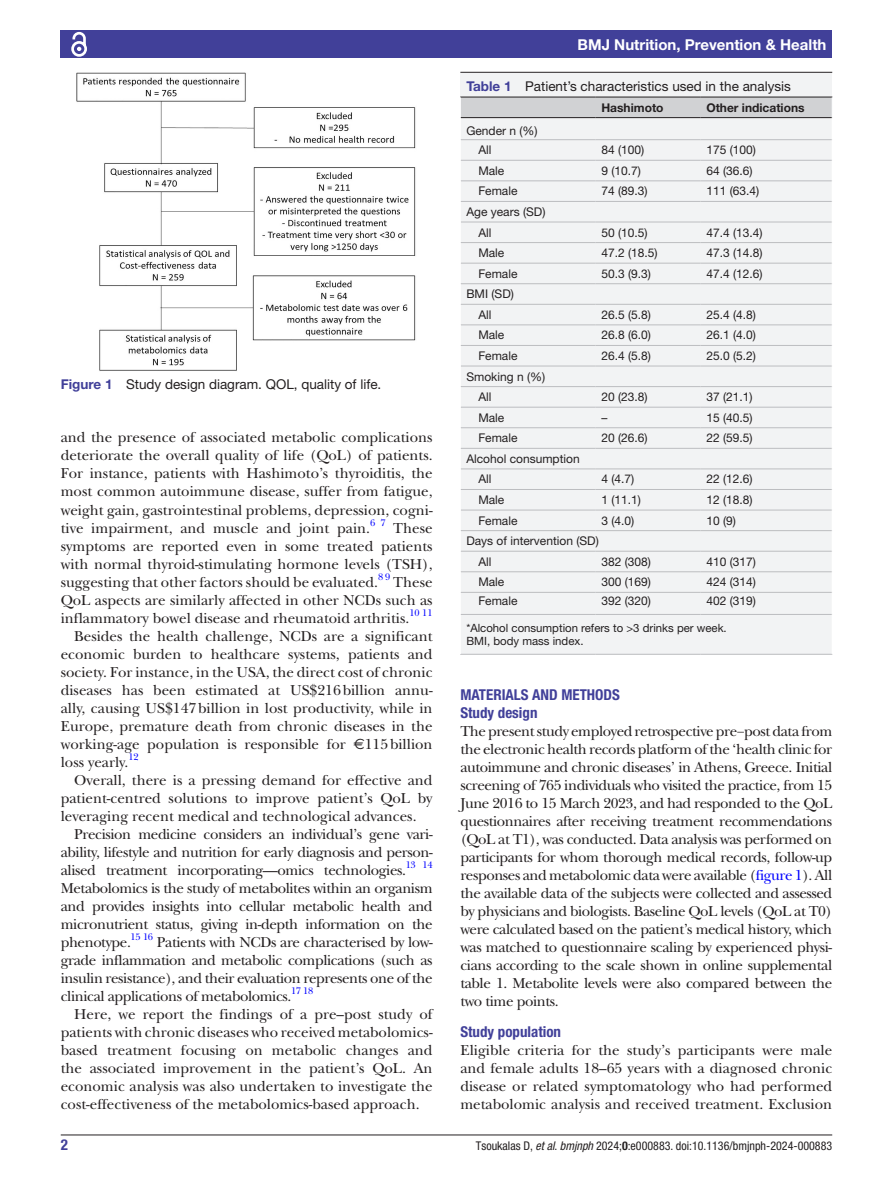
<style>
.page{position:relative;width:893px;height:1191px;background:#fff}
.page>*{position:absolute;margin:0;border:0;box-sizing:border-box;transform-origin:0 0}
.t1{font:15px/18px "New Baskerville";color:#231f20;text-align:justify}
.t2{font:700 condensed 15px/18px "Helvetica Neue LT Std";color:#414099}
.t3{font:700 15px "Helvetica Neue LT Std";color:#fff}
.t4{font:13.5px "Helvetica Neue LT Std";color:#231f20}
.t5{font:12px/20.5px "Helvetica Neue LT Std";color:#231f20}
.t6{font:condensed 12px "Helvetica Neue LT Std";color:#231f20}
.t7{font:700 12px "Helvetica Neue LT Std";color:#231f20}
.t8{font:11.4px/13.6px "Helvetica Neue LT Std";color:#231f20}
.t9{font:9.9px "New Baskerville";letter-spacing:-.025em;color:#00f}
.s1{font-weight:700;color:#414099}
.s2{color:#00f}
.s3{font-style:italic}
.s4{font-weight:700}
</style>
<div class="page">
<hr style="left:61px;top:1134px;width:771px;height:1px;background:#231f20">
<div style="left:61px;top:31px;width:771px;height:27px;background:#414099"></div>
<svg style="left:71px;top:31px;width:16px;height:26px"></svg>
<img style="left:77px;top:73px;width:339px;height:298px">
<div style="left:460px;top:73px;width:372px;height:581px;background:#f2f3f4"></div>
<hr style="left:460px;top:72px;width:372px;height:1px;background:#231f20">
<hr style="left:460px;top:614px;width:135px;height:1px;background:#bcbdc0">
<hr style="left:595px;top:614px;width:105px;height:1px;background:#bcbdc0">
<hr style="left:700px;top:614px;width:132px;height:1px;background:#bcbdc0">
<hr style="left:460px;top:654px;width:135px;height:1px;background:#bcbdc0">
<hr style="left:595px;top:654px;width:105px;height:1px;background:#bcbdc0">
<hr style="left:700px;top:654px;width:132px;height:1px;background:#bcbdc0">
<hr style="left:460px;top:614px;width:1px;height:40px;background:#fff">
<svg style="left:460px;top:97px;width:373px;height:517px"></svg>
<p class="t3" style="left:578px;top:35px;width:250px">BMJ Nutrition, Prevention &amp; Health</p>
<p class="t4" style="left:466px;top:78px;width:326px"><span class="s1">Table 1</span> Patient’s characteristics used in the analysis</p>
<p class="t7" style="left:601px;top:100px;width:64px">Hashimoto</p>
<p class="t7" style="left:706px;top:100px;width:100px">Other indications</p>
<p class="t5" style="left:478px;top:121px;width:61px;line-height:19px;text-indent:-12px">Gender n (%)<br>All</p>
<p class="t5" style="left:601px;top:140px;width:44px">84 (100)</p>
<p class="t5" style="left:706px;top:140px;width:51px">175 (100)</p>
<p class="t5" style="left:478px;top:160px;width:28px">Male</p>
<p class="t5" style="left:601px;top:160px;width:41px">9 (10.7)</p>
<p class="t5" style="left:706px;top:160px;width:48px">64 (36.6)</p>
<p class="t5" style="left:478px;top:181px;width:41px">Female</p>
<p class="t5" style="left:601px;top:181px;width:48px">74 (89.3)</p>
<p class="t5" style="left:706px;top:181px;width:54px">111 (63.4)</p>
<p class="t5" style="left:478px;top:201px;width:69px;text-indent:-12px">Age years (SD)<br>All</p>
<p class="t5" style="left:601px;top:222px;width:48px">50 (10.5)</p>
<p class="t5" style="left:706px;top:222px;width:58px">47.4 (13.4)</p>
<p class="t4" style="left:61px;top:376px;width:322px"><span class="s1">Figure 1</span> Study design diagram. QOL, quality of life.</p>
<p class="t1" style="left:61px;top:428px;width:373px">and the presence of associated metabolic complications deteriorate the overall quality of life (QoL) of patients.<br>For instance, patients with Hashimoto’s thyroiditis, the most common autoimmune disease, suffer from fatigue, weight gain, gastrointestinal problems, depression, cogni&shy;tive impairment, and muscle and joint pain.</p>
<p class="t9" style="left:370px;top:517px;width:17px">6 7</p>
<p class="t1" style="left:61px;top:519px;width:373px;text-indent:333px">These symptoms are reported even in some treated patients with normal thyroid-stimulating hormone levels (TSH), suggesting that other factors should be evaluated.</p>
<p class="t9" style="left:378px;top:571px;width:14px">8 9</p>
<p class="t1" style="left:61px;top:573px;width:373px;text-indent:333px">These QoL aspects are similarly affected in other NCDs such as inflammatory bowel disease and rheumatoid arthritis.</p>
<p class="t9" style="left:409px;top:607px;width:25px">10 11</p>
<p class="t1" style="left:61px;top:627px;width:373px;text-indent:14px">Besides the health challenge, NCDs are a significant economic burden to healthcare systems, patients and society. For instance, in the USA, the direct cost of chronic diseases has been estimated at US$216billion annu&shy;ally, causing US$147billion in lost productivity, while in Europe, premature death from chronic diseases in the working-age population is responsible for</p>
<p class="t1" style="left:365px;top:735px;width:69px">115billion</p>
<p class="t1" style="left:61px;top:753px;width:69px">loss yearly.</p>
<p class="t9" style="left:128px;top:751px;width:12px">12</p>
<p class="t1" style="left:61px;top:771px;width:373px;text-indent:14px">Overall, there is a pressing demand for effective and patient-centred solutions to improve patient’s QoL by leveraging recent medical and technological advances.</p>
<p class="t1" style="left:61px;top:825px;width:373px;text-indent:14px">Precision medicine considers an individual’s gene vari&shy;ability, lifestyle and nutrition for early diagnosis and person&shy;alised treatment incorporating—omics technologies.</p>
<p class="t9" style="left:406px;top:859px;width:28px">13 14</p>
<p class="t1" style="left:61px;top:879px;width:373px">Metabolomics is the study of metabolites within an organism and provides insights into cellular metabolic health and micronutrient status, giving in-depth information on the phenotype.</p>
<p class="t9" style="left:130px;top:931px;width:24px">15 16</p>
<p class="t1" style="left:61px;top:933px;width:373px;text-indent:96px">Patients with NCDs are characterised by low&shy;grade inflammation and metabolic complications (such as insulin resistance), and their evaluation represents one of the clinical applications of metabolomics.</p>
<p class="t9" style="left:291px;top:985px;width:24px">17 18</p>
<p class="t1" style="left:61px;top:1005px;width:373px;text-indent:14px">Here, we report the findings of a pre–post study of patients with chronic diseases who received metabolomics&shy;based treatment focusing on metabolic changes and the associated improvement in the patient’s QoL. An economic analysis was also undertaken to investigate the cost-effectiveness of the metabolomics-based approach.</p>
<p class="t5" style="left:478px;top:242px;width:28px">Male</p>
<p class="t5" style="left:601px;top:242px;width:58px">47.2 (18.5)</p>
<p class="t5" style="left:706px;top:242px;width:58px">47.3 (14.8)</p>
<p class="t5" style="left:478px;top:263px;width:41px">Female</p>
<p class="t5" style="left:601px;top:263px;width:51px">50.3 (9.3)</p>
<p class="t5" style="left:706px;top:263px;width:58px">47.4 (12.6)</p>
<p class="t5" style="left:478px;top:283px;width:37px;text-indent:-12px">BMI (SD)<br>All</p>
<p class="t5" style="left:601px;top:304px;width:51px">26.5 (5.8)</p>
<p class="t5" style="left:706px;top:304px;width:51px">25.4 (4.8)</p>
<p class="t5" style="left:478px;top:325px;width:28px">Male</p>
<p class="t5" style="left:601px;top:325px;width:51px">26.8 (6.0)</p>
<p class="t5" style="left:706px;top:325px;width:51px">26.1 (4.0)</p>
<p class="t5" style="left:478px;top:345px;width:41px">Female</p>
<p class="t5" style="left:601px;top:345px;width:51px">26.4 (5.8)</p>
<p class="t5" style="left:706px;top:345px;width:51px">25.0 (5.2)</p>
<p class="t5" style="left:478px;top:366px;width:68px;text-indent:-12px">Smoking n (%)<br>All</p>
<p class="t5" style="left:601px;top:386px;width:48px">20 (23.8)</p>
<p class="t5" style="left:706px;top:386px;width:48px">37 (21.1)</p>
<p class="t5" style="left:478px;top:407px;width:28px">Male</p>
<p class="t5" style="left:601px;top:407px;width:7px">–</p>
<p class="t5" style="left:706px;top:407px;width:48px">15 (40.5)</p>
<p class="t5" style="left:478px;top:427px;width:41px">Female</p>
<p class="t5" style="left:601px;top:427px;width:48px">20 (26.6)</p>
<p class="t5" style="left:706px;top:427px;width:48px">22 (59.5)</p>
<p class="t5" style="left:478px;top:448px;width:103px;text-indent:-12px">Alcohol consumption<br>All</p>
<p class="t5" style="left:601px;top:469px;width:34px">4 (4.7)</p>
<p class="t5" style="left:706px;top:469px;width:48px">22 (12.6)</p>
<p class="t5" style="left:478px;top:489px;width:28px">Male</p>
<p class="t5" style="left:601px;top:489px;width:41px">1 (11.1)</p>
<p class="t5" style="left:706px;top:489px;width:48px">12 (18.8)</p>
<p class="t5" style="left:478px;top:510px;width:41px">Female</p>
<p class="t5" style="left:601px;top:510px;width:34px">3 (4.0)</p>
<p class="t5" style="left:706px;top:510px;width:31px">10 (9)</p>
<p class="t5" style="left:478px;top:530px;width:122px;text-indent:-12px">Days of intervention (SD)<br>All</p>
<p class="t5" style="left:601px;top:551px;width:51px">382 (308)</p>
<p class="t5" style="left:706px;top:551px;width:51px">410 (317)</p>
<p class="t5" style="left:478px;top:571px;width:28px">Male</p>
<p class="t5" style="left:601px;top:571px;width:51px">300 (169)</p>
<p class="t5" style="left:706px;top:571px;width:51px">424 (314)</p>
<p class="t5" style="left:478px;top:591px;width:41px">Female</p>
<p class="t5" style="left:601px;top:591px;width:51px">392 (320)</p>
<p class="t5" style="left:706px;top:591px;width:51px">402 (319)</p>
<p class="t8" style="left:466px;top:620px;width:262px">*Alcohol consumption refers to &gt;3 drinks per week.<br>BMI, body mass index.</p>
<p class="t2" style="left:460px;top:685px;width:161px">MATERIALS AND METHODS<br>Study design</p>
<p class="t1" style="left:460px;top:722px;width:373px">The present study employed retrospective pre−post data from the electronic health records platform of the ‘health clinic for autoimmune and chronic diseases’ in Athens, Greece. Initial screening of 765 individuals who visited the practice, from 15<br>June 2016 to 15 March 2023, and had responded to the QoL questionnaires after receiving treatment recommendations (QoL at T1), was conducted. Data analysis was performed on participants for whom thorough medical records, follow-up responses and metabolomic data were available (<span class="s2">figure 1</span>). All the available data of the subjects were collected and assessed by physicians and biologists. Baseline QoL levels (QoL at T0) were calculated based on the patient’s medical history, which was matched to questionnaire scaling by experienced physi&shy;cians according to the scale shown in online supplemental table 1. Metabolite levels were also compared between the two time points.</p>
<p class="t2" style="left:460px;top:1022px;width:102px">Study population</p>
<p class="t1" style="left:460px;top:1041px;width:373px">Eligible criteria for the study’s participants were male and female adults 18–65 years with a diagnosed chronic disease or related symptomatology who had performed metabolomic analysis and received treatment. Exclusion</p>
<p class="t2" style="left:61px;top:1135px;width:9px">2</p>
<p class="t6" style="left:476px;top:1138px;width:358px">Tsoukalas D, <span class="s3">et al</span>. <span class="s3">bmjnph</span> 2024;<span class="s4">0</span>:e000883. doi:10.1136/bmjnph-2024-000883</p>
</div>
